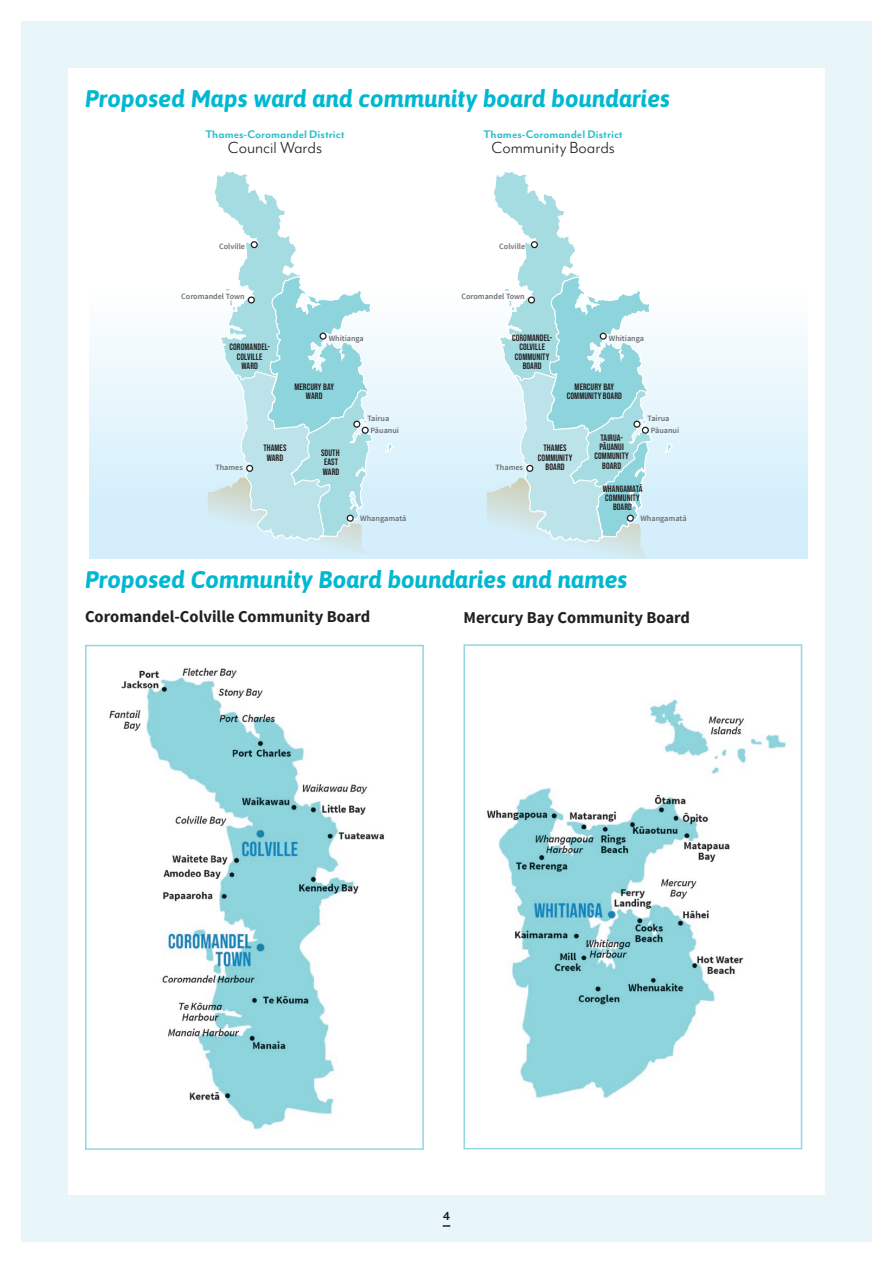
<style>
.page{position:relative;width:893px;height:1263px;background:#fff}
.page>*{position:absolute;margin:0;border:0;box-sizing:border-box;transform-origin:0 0}
.t1{font:italic 700 24px "Asap";color:#00b8d1}
.t2{font:18.45px "Mr Eaves Mod OT";color:#231f20}
.t3{font:700 16.5px "Source Sans Pro";color:#231f20}
.t4{font:700 13.5px "Mr Eaves Mod OT";color:#231f20}
.t5{font:700 12.75px "Mr Eaves Mod OT";color:#2dbfcb}
.t6{font:9.3px/9.3px "Bebas Neue";letter-spacing:.01em;color:#231f20;text-align:center}
.t7{font:600 8.1px "Source Sans Pro";color:#6c6d70}
</style>
<div class="page">
<div style="left:21px;top:21px;width:851px;height:1221px;background:#e8f6f9"></div>
<svg style="left:443px;top:1225px;width:7px;height:2px"></svg>
<div style="left:68px;top:68px;width:757px;height:1127px;background:#fff"></div>
<img style="left:109px;top:667px;width:275px;height:463px">
<div style="left:85px;top:645px;width:339px;height:505px;border:2px solid #91d6e3"></div>
<img style="left:486px;top:699px;width:300px;height:399px">
<div style="left:463px;top:644px;width:339px;height:505px;border:2px solid #91d6e3"></div>
<div style="left:89px;top:155px;width:719px;height:404px;background:linear-gradient(to bottom,#fff,#d1eefb)"></div>
<svg style="left:652px;top:276px;width:156px;height:283px"></svg>
<svg style="left:664px;top:442px;width:10px;height:13px"></svg>
<svg style="left:268px;top:275px;width:219px;height:284px"></svg>
<svg style="left:384px;top:441px;width:10px;height:13px"></svg>
<svg style="left:208px;top:155px;width:165px;height:403px"></svg>
<div style="left:246px;top:465px;width:7px;height:7px;border:1px solid #231f20;border-radius:50%"></div>
<svg style="left:487px;top:155px;width:165px;height:404px"></svg>
<div style="left:627px;top:515px;width:7px;height:7px;border:1px solid #231f20;border-radius:50%"></div>
<p class="t1" style="left:85px;top:82px;width:587px">Proposed Maps ward and community board boundaries</p>
<p class="t5" style="left:205px;top:127px;width:141px">Thames-Coromandel District</p>
<p class="t2" style="left:228px;top:137px;width:96px">Council Wards</p>
<p class="t5" style="left:484px;top:127px;width:141px">Thames-Coromandel District</p>
<p class="t2" style="left:491px;top:137px;width:125px">Community Boards</p>
<p class="t7" style="left:219px;top:241px;width:27px">Colville</p>
<p class="t7" style="left:499px;top:241px;width:27px">Colville</p>
<p class="t7" style="left:181px;top:292px;width:65px">Coromandel Town</p>
<p class="t7" style="left:461px;top:292px;width:65px">Coromandel Town</p>
<p class="t6" style="left:230px;top:342px;width:42px">COROMANDEL-<br>COLVILLE<br>WARD</p>
<p class="t7" style="left:329px;top:333px;width:37px">Whitianga</p>
<p class="t6" style="left:512px;top:333px;width:42px">COROMANDEL-<br>COLVILLE<br>COMMUNITY<br>BOARD</p>
<p class="t7" style="left:609px;top:333px;width:37px">Whitianga</p>
<p class="t7" style="left:215px;top:462px;width:29px">Thames</p>
<p class="t6" style="left:294px;top:382px;width:41px">MERCURY BAY<br>WARD</p>
<p class="t6" style="left:263px;top:443px;width:25px">THAMES<br>WARD</p>
<p class="t6" style="left:321px;top:448px;width:20px;text-align:left">SOUTH<br>EAST<br>WARD</p>
<p class="t7" style="left:367px;top:413px;width:23px">Tairua</p>
<p class="t7" style="left:370px;top:425px;width:30px">Pāuanui</p>
<p class="t7" style="left:495px;top:462px;width:29px">Thames</p>
<p class="t6" style="left:567px;top:382px;width:57px">MERCURY BAY<br>COMMUNITY BOARD</p>
<p class="t6" style="left:594px;top:433px;width:36px">TAIRUA-<br>PĀUANUI<br>COMMUNITY<br>BOARD</p>
<p class="t6" style="left:538px;top:443px;width:36px">THAMES<br>COMMUNITY<br>BOARD</p>
<p class="t7" style="left:647px;top:413px;width:23px">Tairua</p>
<p class="t7" style="left:651px;top:425px;width:30px">Pāuanui</p>
<p class="t7" style="left:360px;top:513px;width:48px">Whangamatā</p>
<p class="t6" style="left:603px;top:484px;width:41px">WHANGAMATĀ<br>COMMUNITY<br>BOARD</p>
<p class="t7" style="left:640px;top:513px;width:48px">Whangamatā</p>
<p class="t1" style="left:85px;top:563px;width:544px">Proposed Community Board boundaries and names</p>
<p class="t3" style="left:85px;top:606px;width:287px">Coromandel-Colville Community Board</p>
<p class="t3" style="left:463px;top:607px;width:228px">Mercury Bay Community Board</p>
<h3 class="t4" style="left:443px;top:1209px;width:9px">4</h3>
</div>
